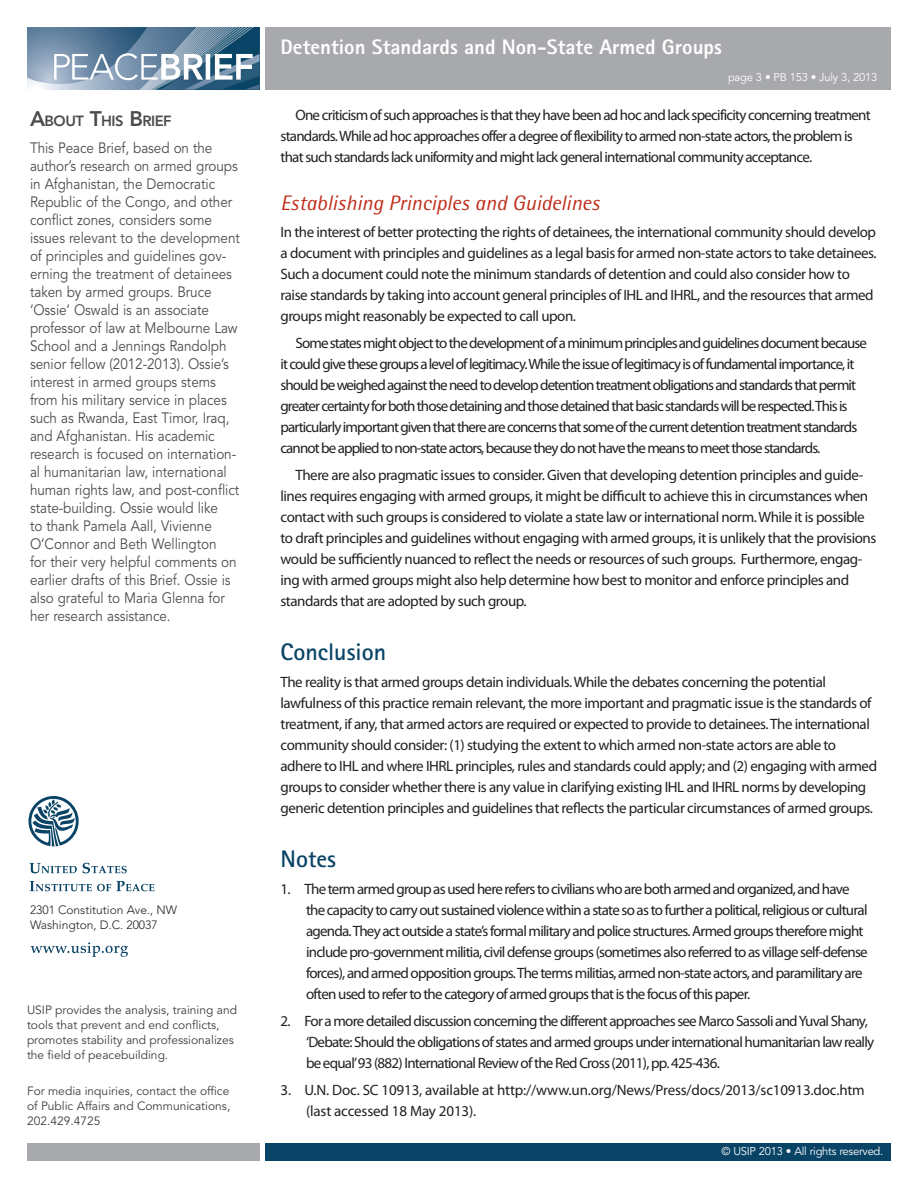
<style>
.page{position:relative;width:918px;height:1188px;background:#fff}
.page>*{position:absolute;margin:0;border:0;box-sizing:border-box;transform-origin:0 0}
.A1_head{font:700 24px "Rotis Sans Serif";color:#094466}
.t1{font:800 21px "Rotis Sans Serif";color:#fff}
.A2_head{font:italic 21px "Rotis Semi Sans";color:#c02d19}
.bodytext{font:15px/21px "Myriad Pro";letter-spacing:-.03em;color:#231f20}
.bodytext_indent{font:15px/21px "Myriad Pro";letter-spacing:-.05em;color:#231f20}
.bodytext-2{font:15px/21px "Myriad Pro";letter-spacing:-.05em;color:#231f20}
.Board___Members__s{font:15px/18px "Avenir LT Std";letter-spacing:-.005em;color:#4b4c4d;scale:.9 1}
.bodytext_indent-2{font:15px/21px "Myriad Pro";letter-spacing:-.03em;color:#231f20}
.bodytext-3{font:15px/21px "Myriad Pro";letter-spacing:-.01em;color:#231f20}
.Left_author_Name{font:800 14.7px "Avenir LT Std";letter-spacing:-.035em;color:#4b4c4d}
.t2{font:12px/15px "Avenir LT Std";color:#3e3e3f}
.t3{font:300 12px "Avenir LT Std";color:#231f20}
.About_the_Report_-_D{font:11.25px "Avenir LT Std";letter-spacing:-.025em;color:#fff}
.s1{font-size:21px}
</style>
<div class="page">
<div style="left:265px;top:1143px;width:626px;height:18px;background:#094466"></div>
<div style="left:27px;top:1143px;width:233px;height:18px;background:#a8a9ad"></div>
<div style="left:265px;top:27px;width:626px;height:63px;background:#a8a9ad"></div>
<svg style="left:27px;top:27px;width:233px;height:63px;background:#7894ac"></svg>
<svg style="left:30px;top:881px;width:124px;height:10px"></svg>
<svg style="left:30px;top:863px;width:97px;height:10px"></svg>
<svg style="left:28px;top:796px;width:51px;height:50px"></svg>
<svg style="left:31px;top:942px;width:97px;height:15px"></svg>
<p class="Left_author_Name" style="left:30px;top:112px;width:143px"><span class="s1">A</span>BOUT <span class="s1">T</span>HIS <span class="s1">B</span>RIEF</p>
<p class="Board___Members__s" style="left:30px;top:139px;width:235px">This Peace Brief, based on the author’s research on armed groups in Afghanistan, the Democratic<br>Republic of the Congo, and other conflict zones, considers some issues relevant to the development of principles and guidelines gov&shy;erning the treatment of detainees taken by armed groups. Bruce ‘Ossie’ Oswald is an associate professor of law at Melbourne Law<br>School and a Jennings Randolph senior fellow (2012-2013). Ossie’s interest in armed groups stems from his military service in places such as Rwanda, East Timor, Iraq, and Afghanistan. His academic research is focused on internation&shy;al humanitarian law, international human rights law, and post-conflict state-building. Ossie would like<br>to thank Pamela Aall, Vivienne<br>O’Connor and Beth Wellington<br>for their very helpful comments on earlier drafts of this Brief. Ossie is also grateful to Maria Glenna for her research assistance.</p>
<p class="t3" style="left:30px;top:903px;width:149px">2301 Constitution Ave., NW</p>
<p class="t3" style="left:30px;top:918px;width:129px">Washington, D.C. 20037</p>
<p class="t2" style="left:27px;top:1003px;width:212px">USIP provides the analysis, training and tools that prevent and end conflicts, promotes stability and professionalizes the field of peacebuilding.</p>
<p class="t2" style="left:27px;top:1084px;width:205px;text-align:justify">For media inquiries, contact the office of Public Affairs and Communications, 202.429.4725</p>
<h2 class="t1" style="left:280px;top:34px;width:443px">Detention Standards and Non-State Armed Groups</h2>
<p class="About_the_Report_-_D" style="left:728px;top:71px;width:151px">page 3 • PB 153 • July 3, 2013</p>
<p class="bodytext_indent" style="left:280px;top:104px;width:592px;text-indent:15px">One criticism of such approaches is that they have been ad hoc and lack specificity concerning treatment standards.While ad hoc approaches offer a degree of flexibility to armed non-state actors, the problem is that such standards lack uniformity and might lack general international community acceptance.</p>
<p class="A2_head" style="left:280px;top:190px;width:321px">Establishing Principles and Guidelines</p>
<p class="bodytext" style="left:280px;top:221px;width:598px">In the interest of better protecting the rights of detainees, the international community should develop a document with principles and guidelines as a legal basis for armed non-state actors to take detainees.<br>Such a document could note the minimum standards of detention and could also consider how to raise standards by taking into account general principles of IHL and IHRL, and the resources that armed groups might reasonably be expected to call upon.</p>
<p class="bodytext_indent" style="left:280px;top:332px;width:588px;text-indent:15px">Somestatesmightobjecttothedevelopmentofaminimumprinciplesandguidelinesdocumentbecause itcouldgivethesegroupsaleveloflegitimacy.Whiletheissueoflegitimacyisoffundamentalimportance,it shouldbeweighedagainsttheneedtodevelopdetentiontreatmentobligationsandstandardsthatpermit greatercertaintyforboththosedetainingandthosedetainedthatbasicstandardswillberespected.Thisis particularlyimportantgiventhatthereareconcernsthatsomeofthecurrentdetentiontreatmentstandards cannotbeappliedtonon-stateactors,becausetheydonothavethemeanstomeetthosestandards.</p>
<p class="bodytext_indent-2" style="left:280px;top:464px;width:597px;text-indent:15px">There are also pragmatic issues to consider. Given that developing detention principles and guide&shy;lines requires engaging with armed groups, it might be difficult to achieve this in circumstances when contact with such groups is considered to violate a state law or international norm.While it is possible to draft principles and guidelines without engaging with armed groups, it is unlikely that the provisions would be sufficiently nuanced to reflect the needs or resources of such groups. Furthermore, engag&shy;ing with armed groups might also help determine how best to monitor and enforce principles and standards that are adopted by such group.</p>
<p class="A1_head" style="left:280px;top:637px;width:107px">Conclusion</p>
<p class="bodytext" style="left:280px;top:671px;width:598px">The reality is that armed groups detain individuals.While the debates concerning the potential lawfulness of this practice remain relevant, the more important and pragmatic issue is the standards of treatment, if any, that armed actors are required or expected to provide to detainees.The international community should consider: (1) studying the extent to which armed non-state actors are able to adhere to IHL and where IHRL principles, rules and standards could apply; and (2) engaging with armed groups to consider whether there is any value in clarifying existing IHL and IHRL norms by developing generic detention principles and guidelines that reflects the particular circumstances of armed groups.</p>
<p class="A1_head" style="left:280px;top:844px;width:57px">Notes</p>
<p class="bodytext-2" style="left:306px;top:878px;width:563px;text-indent:-26px">1. The term armed group as used here refers to civilians who are both armed and organized, and have the capacity to carry out sustained violence within a state so as to further a political, religious or cultural agenda.They act outside a state’s formal military and police structures. Armed groups therefore might include pro-government militia, civil defense groups (sometimes also referred to as village self-defense forces), and armed opposition groups.The terms militias, armed non-state actors, and paramilitary are often used to refer to the category of armed groups that is the focus of this paper.</p>
<p class="bodytext-2" style="left:306px;top:1010px;width:570px;text-indent:-26px">2. For a more detailed discussion concerning the different approaches see Marco Sassoli andYuval Shany, ‘Debate: Should the obligations of states and armed groups under international humanitarian law really be equal’93 (882) International Review of the Red Cross (2011), pp. 425-436.</p>
<p class="bodytext-3" style="left:306px;top:1079px;width:560px;text-indent:-26px">3. U.N. Doc. SC 10913, available at http://www.un.org/News/Press/docs/2013/sc10913.doc.htm (last accessed 18 May 2013).</p>
<p class="About_the_Report_-_D" style="left:722px;top:1145px;width:163px">© USIP 2013 • All rights reserved.</p>
</div>
